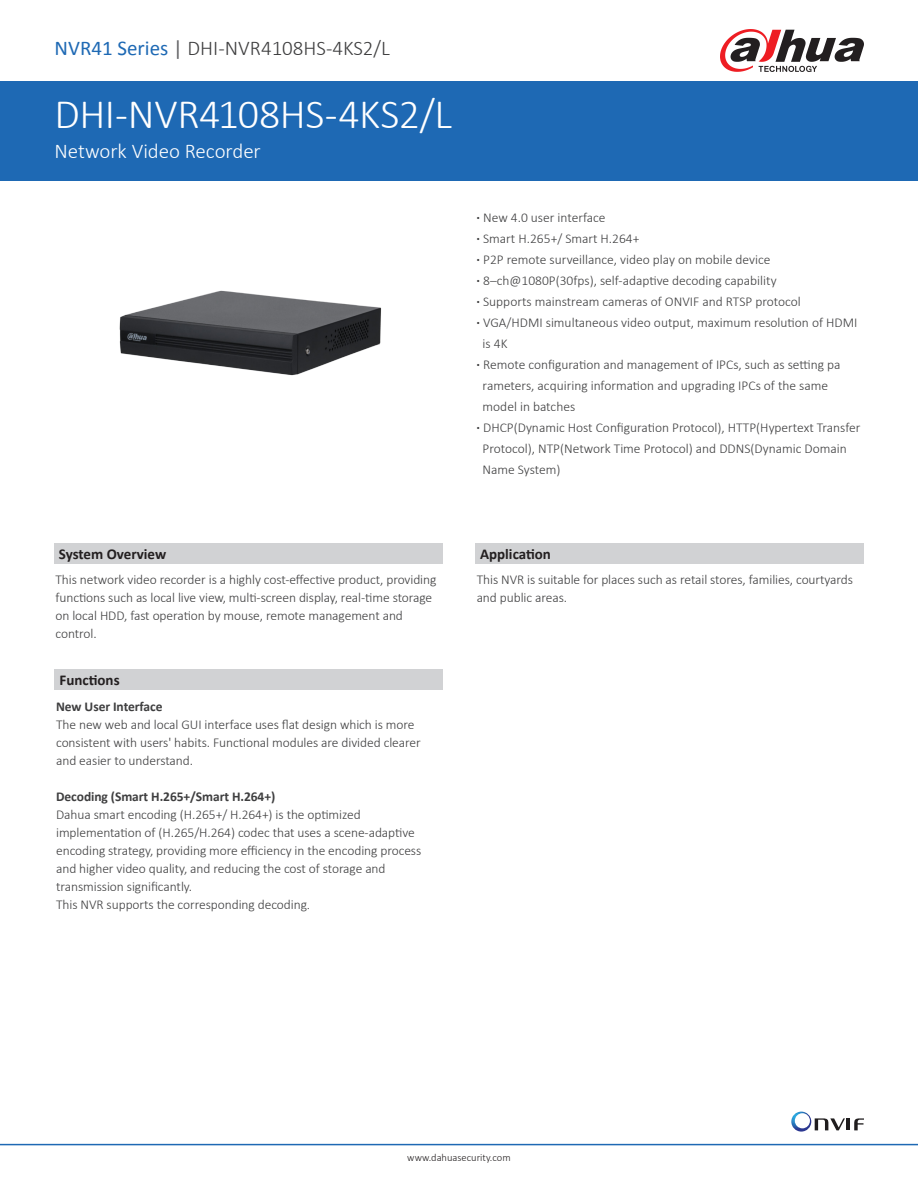
<style>
.page{position:relative;width:918px;height:1188px;background:#fff}
.page>*{position:absolute;margin:0;border:0;box-sizing:border-box;transform-origin:0 0}
.t1{font:300 42px "Calibri";letter-spacing:-.015em;color:#fff}
.t2{font:300 21px "Calibri";color:#3e3e3f}
.t3{font:300 21px "Calibri";letter-spacing:-.005em;color:#fff}
.t4{font:700 15px "Calibri";color:#231f20}
.t5{font:300 13.5px/18px "Calibri";letter-spacing:-.005em;color:#3e3e3f}
.t6{font:700 13.5px "Calibri";letter-spacing:-.005em;color:#3e3e3f}
.t7{font:300 10.5px "Calibri";color:#231f20}
.s1{font-weight:400;color:#1e69b4}
.s2{font-weight:400;color:#636366}
.s3{font-weight:700}
.s4{font-family:"Adobe Song Std"}
</style>
<div class="page">
<div style="left:0;top:81px;width:918px;height:100px;background:#1e69b4"></div>
<hr style="left:0;top:1144px;width:918px;height:1px;background:#1e69b4">
<svg style="left:720px;top:29px;width:144px;height:43px"></svg>
<img style="left:119px;top:290px;width:262px;height:86px">
<svg style="left:791px;top:1112px;width:73px;height:20px"></svg>
<div style="left:54px;top:544px;width:389px;height:20px;background:#d1d2d4"></div>
<div style="left:54px;top:670px;width:389px;height:20px;background:#d1d2d4"></div>
<div style="left:475px;top:544px;width:389px;height:20px;background:#d1d2d4"></div>
<p class="t2" style="left:55px;top:35px;width:337px"><span class="s1">NVR41 Series</span> <span class="s2">|</span> DHI-NVR4108HS-4KS2/L</p>
<p class="t1" style="left:55px;top:88px;width:399px">DHI-NVR4108HS-4KS2/L</p>
<p class="t3" style="left:55px;top:138px;width:208px">Network Video Recorder</p>
<p class="t5" style="left:477px;top:208px;width:131px"><span class="s3">·</span> New 4.0 user interface</p>
<p class="t5" style="left:477px;top:228px;width:326px;line-height:21px"><span class="s3">·</span> Smart H.265+/ Smart H.264+<br><span class="s3">·</span> P2P remote surveillance, video play on mobile device<br><span class="s3">·</span> 8–ch@1080P(30fps), self-adaptive decoding capability<br><span class="s3">·</span> Supports mainstream cameras of ONVIF and RTSP protocol</p>
<p class="t5" style="left:477px;top:313px;width:382px"><span class="s3">·</span> VGA/HDMI simultaneous video output, maximum resolution of HDMI</p>
<p class="t5" style="left:477px;top:333px;width:366px;line-height:21px;text-indent:6px">is 4K<br><span class="s3">·</span> Remote configuration and management of IPCs, such as setting pa</p>
<p class="t5" style="left:483px;top:376px;width:347px">rameters, acquiring information and upgrading IPCs of the same</p>
<p class="t5" style="left:477px;top:396px;width:385px;line-height:21px;text-indent:6px">model in batches<br><span class="s3">·</span> DHCP(Dynamic Host Configuration Protocol), HTTP(Hypertext Transfer</p>
<p class="t5" style="left:483px;top:439px;width:366px">Protocol), NTP(Network Time Protocol) and DDNS(Dynamic Domain</p>
<p class="t5" style="left:483px;top:460px;width:79px">Name System)</p>
<p class="t4" style="left:59px;top:545px;width:109px">System Overview</p>
<p class="t5" style="left:56px;top:570px;width:383px">This network video recorder is a highly cost-effective product, providing functions such as local live view, multi-screen display, real-time storage on local HDD, fast operation by mouse, remote management and control.</p>
<p class="t4" style="left:60px;top:671px;width:62px">Functions</p>
<p class="t6" style="left:56px;top:698px;width:108px">New User Interface</p>
<p class="t5" style="left:56px;top:715px;width:366px">The new web and local GUI interface uses flat design which is more consistent with users' habits. Functional modules are divided clearer and easier to understand.</p>
<p class="t6" style="left:56px;top:788px;width:221px">Decoding (Smart H.265+/Smart H.264+)</p>
<p class="t5" style="left:56px;top:805px;width:367px">Dahua smart encoding (H.265+/ H.264+) is the optimized implementation of (H.265/H.264) codec that uses a scene-adaptive encoding strategy, providing more efficiency in the encoding process and higher video quality, and reducing the cost of storage and transmission significantly.</p>
<p class="t5" style="left:56px;top:895px;width:255px">This NVR supports the corresponding decoding<span class="s4">.</span></p>
<p class="t4" style="left:480px;top:545px;width:72px">Application</p>
<p class="t5" style="left:477px;top:570px;width:378px">This NVR is suitable for places such as retail stores, families, courtyards and public areas.</p>
<p class="t7" style="left:407px;top:1151px;width:105px">www.dahuasecurity.com</p>
</div>
